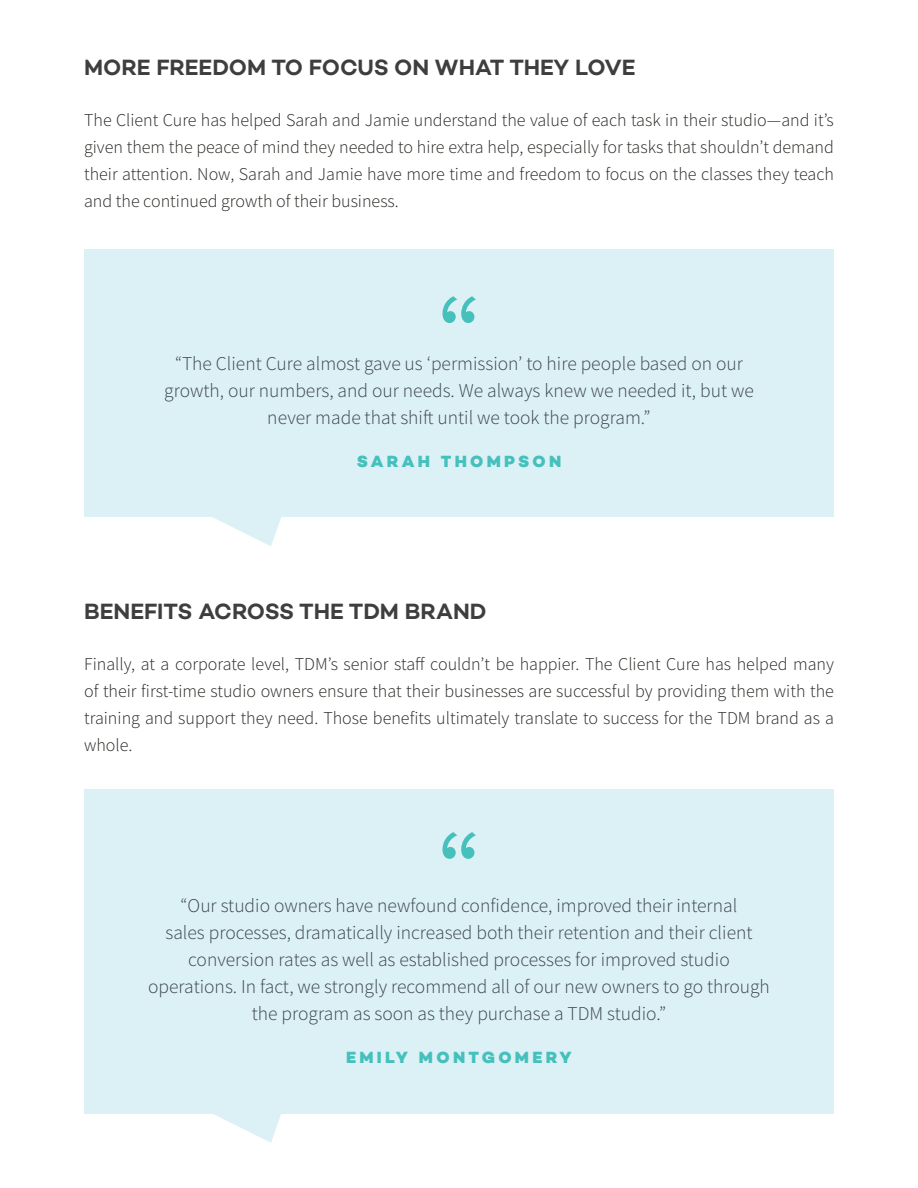
<style>
.page{position:relative;width:918px;height:1188px;background:#fff}
.page>*{position:absolute;margin:0;border:0;box-sizing:border-box;transform-origin:0 0}
.Style_de_paragraphe{font:300 120px "Work Sans";color:#45c0bc}
.t1{font:600 22.5px "Campton";color:#3e3e3f}
.Style_de_paragraphe-2{font:300 19.5px/27px "Source Sans Pro";color:#3c454d;text-align:center}
.Style_de_paragraphe-3{font:300 18px/27px "Source Sans Pro";color:#252822;text-align:justify}
.Style_de_paragraphe-4{font:800 16.5px "Campton";letter-spacing:.2em;color:#45c0bc}
</style>
<div class="page">
<div style="left:84px;top:250px;width:750px;height:267px;background:#dcf1f5"></div>
<div style="left:84px;top:789px;width:750px;height:324px;background:#dcf1f5"></div>
<svg style="left:212px;top:517px;width:69px;height:29px"></svg>
<svg style="left:206px;top:1113px;width:76px;height:30px"></svg>
<p class="t1" style="left:84px;top:53px;width:553px">MORE FREEDOM TO FOCUS ON WHAT THEY LOVE</p>
<p class="Style_de_paragraphe-3" style="left:84px;top:107px;width:751px">The Client Cure has helped Sarah and Jamie understand the value of each task in their studio—and it’s given them the peace of mind they needed to hire extra help, especially for tasks that shouldn’t demand their attention. Now, Sarah and Jamie have more time and freedom to focus on the classes they teach and the continued growth of their business.</p>
<p class="Style_de_paragraphe" style="left:436px;top:268px;width:47px">“</p>
<p class="Style_de_paragraphe-2" style="left:164px;top:350px;width:591px">“The Client Cure almost gave us ‘permission’ to hire people based on our growth, our numbers, and our needs. We always knew we needed it, but we never made that shift until we took the program.”</p>
<p class="Style_de_paragraphe-4" style="left:357px;top:451px;width:206px">SARAH THOMPSON</p>
<p class="t1" style="left:84px;top:597px;width:404px">BENEFITS ACROSS THE TDM BRAND</p>
<p class="Style_de_paragraphe-3" style="left:84px;top:650px;width:751px">Finally, at a corporate level, TDM’s senior staff couldn’t be happier. The Client Cure has helped many of their first-time studio owners ensure that their businesses are successful by providing them with the training and support they need. Those benefits ultimately translate to success for the TDM brand as a whole.</p>
<p class="Style_de_paragraphe" style="left:436px;top:804px;width:47px">“</p>
<p class="Style_de_paragraphe-2" style="left:148px;top:892px;width:623px">“Our studio owners have newfound confidence, improved their internal<br>sales processes, dramatically increased both their retention and their client conversion rates as well as established processes for improved studio operations. In fact, we strongly recommend all of our new owners to go through the program as soon as they purchase a TDM studio.”</p>
<p class="Style_de_paragraphe-4" style="left:346px;top:1047px;width:227px">EMILY MONTGOMERY</p>
</div>
